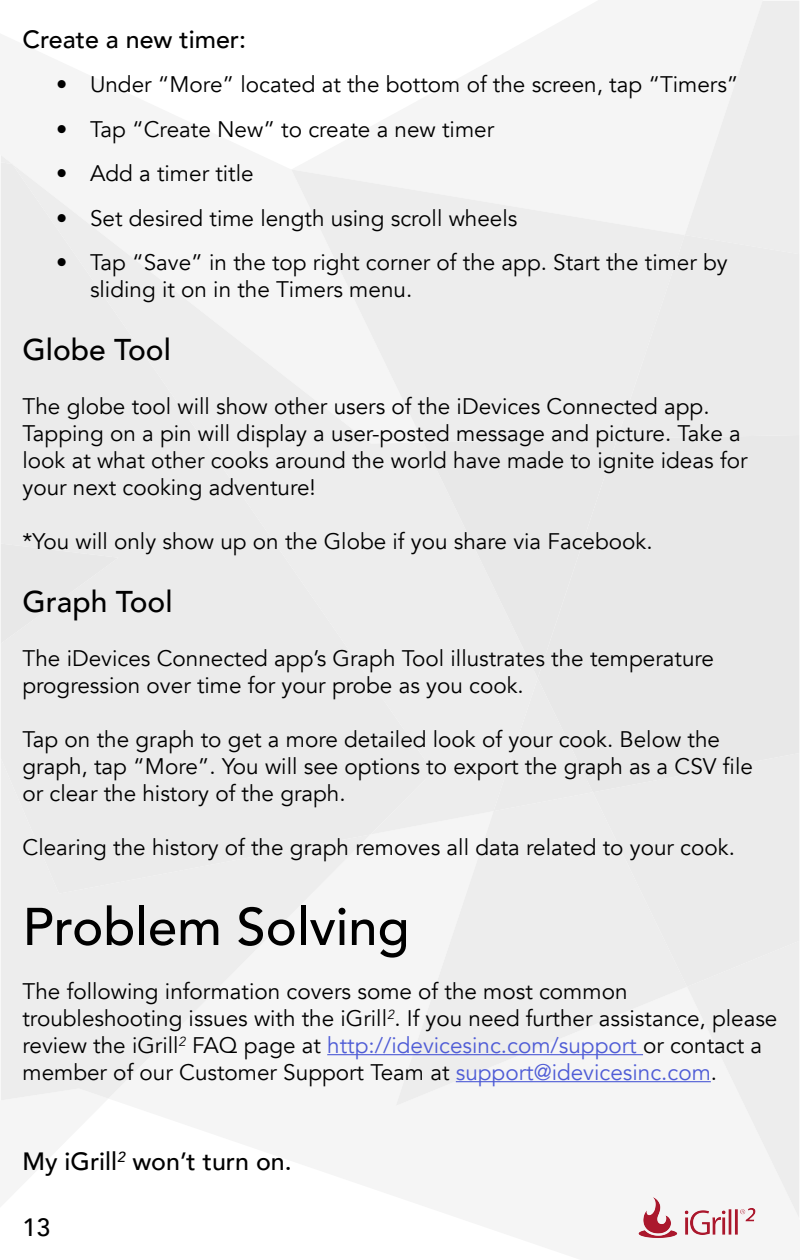
<style>
.page{position:relative;width:800px;height:1260px;background:#fff}
.page>*{position:absolute;margin:0;border:0;box-sizing:border-box;transform-origin:0 0}
.t1{font:500 52.5px "Avenir";color:#000}
.t2{font:500 30px "Avenir";color:#000}
.t3{font:500 25px "Avenir";color:#000}
.t4{font:22.5px/27px "Avenir";color:#000}
.s1{color:#4f5cd6}
</style>
<div class="page">
<div style="left:706px;top:1px;width:93px;height:168px;background:#ededed"></div>
<div style="left:371px;top:169px;width:428px;height:1049px;background:#ededed"></div>
<div style="left:433px;top:439px;width:105px;height:239px;background:#e8e8e8"></div>
<div style="left:593px;top:235px;width:206px;height:752px;background:#ebebeb"></div>
<div style="left:538px;top:435px;width:261px;height:357px;background:#e8e8e8"></div>
<div style="left:1px;top:894px;width:370px;height:206px;background:#ededed"></div>
<svg style="left:1px;top:162px;width:432px;height:732px;fill:#ebebeb"></svg>
<div style="left:1px;top:544px;width:117px;height:100px;background:#ebebeb"></div>
<img style="left:628px;top:1197px;width:143px;height:42px">
<hr style="left:327px;top:1054px;width:316px;height:1px;background:#4f5cd6">
<hr style="left:456px;top:1081px;width:255px;height:1px;background:#4f5cd6">
<p class="t3" style="left:22px;top:22px;width:225px">Create a new timer:</p>
<p class="t4" style="left:56px;top:71px;width:684px">• Under “More” located at the bottom of the screen, tap “Timers”</p>
<p class="t4" style="left:56px;top:116px;width:439px">• Tap “Create New” to create a new timer</p>
<p class="t4" style="left:56px;top:160px;width:199px">• Add a timer title</p>
<p class="t4" style="left:56px;top:205px;width:463px">• Set desired time length using scroll wheels</p>
<p class="t4" style="left:90px;top:249px;width:639px;text-indent:-34px">• Tap “Save” in the top right corner of the app. Start the timer by sliding it on in the Timers menu.</p>
<h2 class="t2" style="left:22px;top:330px;width:150px">Globe Tool</h2>
<p class="t4" style="left:22px;top:393px;width:726px">The globe tool will show other users of the iDevices Connected app.<br>Tapping on a pin will display a user-posted message and picture. Take a look at what other cooks around the world have made to ignite ideas for your next cooking adventure!</p>
<p class="t4" style="left:22px;top:528px;width:632px">*You will only show up on the Globe if you share via Facebook.</p>
<h2 class="t2" style="left:22px;top:582px;width:152px">Graph Tool</h2>
<p class="t4" style="left:22px;top:645px;width:693px">The iDevices Connected app’s Graph Tool illustrates the temperature progression over time for your probe as you cook.</p>
<p class="t4" style="left:22px;top:726px;width:732px">Tap on the graph to get a more detailed look of your cook. Below the graph, tap “More”. You will see options to export the graph as a CSV file or clear the history of the graph.</p>
<p class="t4" style="left:22px;top:834px;width:714px">Clearing the history of the graph removes all data related to your cook.</p>
<h1 class="t1" style="left:22px;top:892px;width:389px">Problem Solving</h1>
<p class="t4" style="left:22px;top:978px;width:756px">The following information covers some of the most common troubleshooting issues with the iGrill<sup>2</sup>. If you need further assistance, please review the iGrill<sup>2</sup> FAQ page at <span class="s1">http://idevicesinc.com/support</span> or contact a member of our Customer Support Team at <span class="s1">support@idevicesinc.com</span>.</p>
<p class="t3" style="left:23px;top:1145px;width:271px">My iGrill<sup>2</sup> won’t turn on.</p>
<p class="t3" style="left:22px;top:1211px;width:29px">13</p>
</div>
